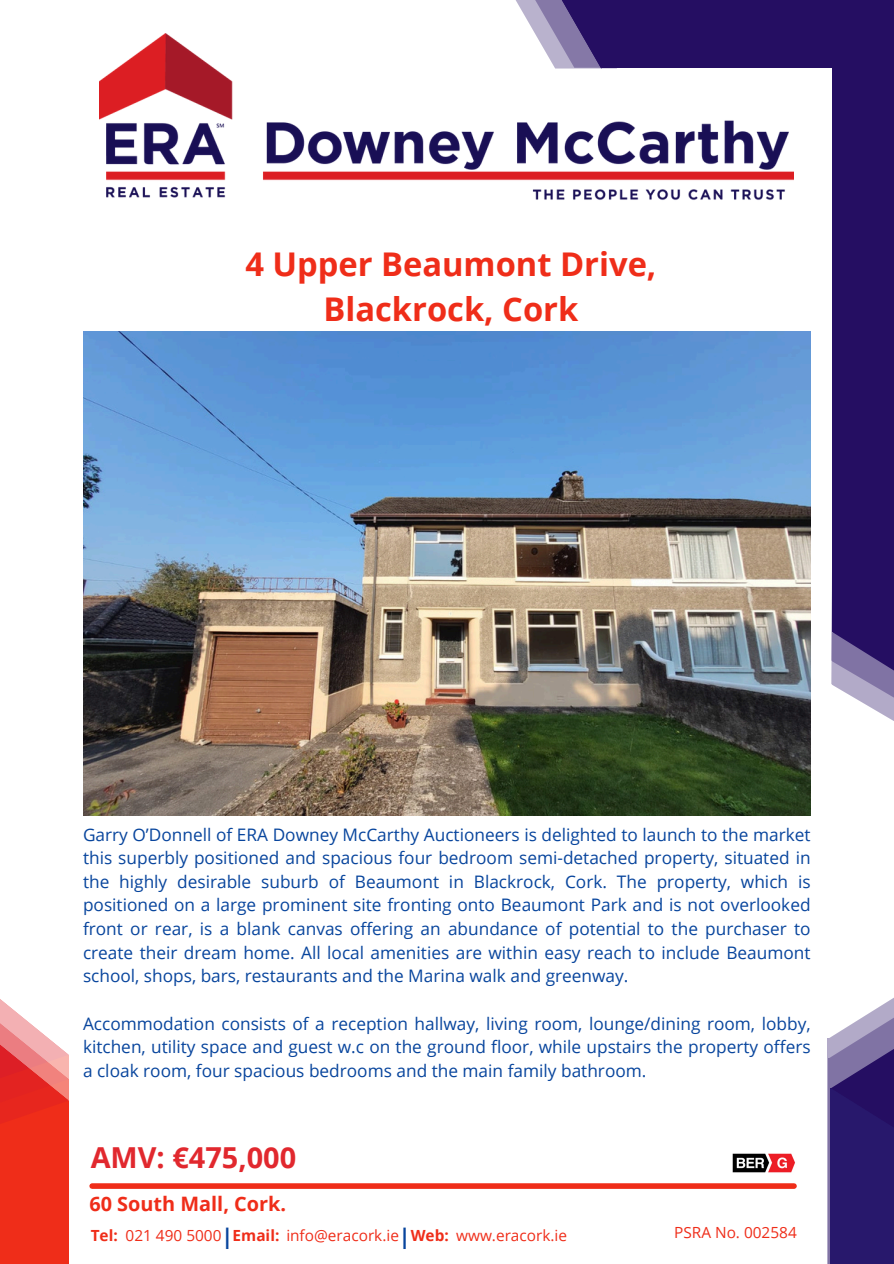
<style>
.page{position:relative;width:894px;height:1264px;background:#fff}
.page>*{position:absolute;margin:0;border:0;box-sizing:border-box;transform-origin:0 0}
.t1{font:700 32.7px/45px "Open Sans";color:#ef2d19;text-align:center}
.t2{font:700 28.8px "Open Sans";color:#e1282e}
.t3{font:700 21.3px "Open Sans";color:#08459d}
.t4{font:700 19.8px "Open Sans";color:#ef2d19}
.t5{font:17.25px/23.7px "Open Sans";color:#08459d;text-align:justify}
.t6{font:15.3px "Open Sans";color:#ef2d19}
.t7{font:700 15.3px "Open Sans";color:#ef2d19}
</style>
<div class="page">
<svg style="left:515px;top:0;width:13px;height:21px"></svg>
<svg style="left:528px;top:0;width:27px;height:33px"></svg>
<div style="left:602px;top:0;width:291px;height:68px;background:#250e62"></div>
<svg style="left:831px;top:585px;width:62px;height:136px"></svg>
<div style="left:832px;top:0;width:61px;height:631px;background:#250e62"></div>
<svg style="left:832px;top:631px;width:61px;height:60px;background:#6c5d95"></svg>
<div style="left:92px;top:1183px;width:701px;height:5px;background:#ef2d19"></div>
<svg style="left:555px;top:0;width:47px;height:33px;background:#453279"></svg>
<div style="left:0;top:1054px;width:68px;height:209px;background:#ef2d19"></div>
<svg style="left:0;top:999px;width:69px;height:155px"></svg>
<div style="left:826px;top:1038px;width:67px;height:225px;background:#b2aac8"></div>
<div style="left:828px;top:1058px;width:65px;height:205px;background:#28186c"></div>
<svg style="left:828px;top:998px;width:65px;height:142px"></svg>
<img style="left:99px;top:33px;width:694px;height:167px">
<img style="left:83px;top:331px;width:727px;height:484px">
<img style="left:732px;top:1153px;width:63px;height:20px">
<h4 class="t1" style="left:245px;top:241px;width:412px">4 Upper Beaumont Drive,<br>Blackrock, Cork</h4>
<h2 class="t5" style="left:83px;top:822px;width:729px">Garry O’Donnell of ERA Downey McCarthy Auctioneers is delighted to launch to the market this superbly positioned and spacious four bedroom semi-detached property, situated in the highly desirable suburb of Beaumont in Blackrock, Cork. The property, which is positioned on a large prominent site fronting onto Beaumont Park and is not overlooked front or rear, is a blank canvas offering an abundance of potential to the purchaser to create their dream home. All local amenities are within easy reach to include Beaumont school, shops, bars, restaurants and the Marina walk and greenway.</h2>
<p class="t5" style="left:83px;top:1011px;width:729px">Accommodation consists of a reception hallway, living room, lounge/dining room, lobby, kitchen, utility space and guest w.c on the ground floor, while upstairs the property offers a cloak room, four spacious bedrooms and the main family bathroom.</p>
<h4 class="t2" style="left:91px;top:1137px;width:207px">AMV: €475,000</h4>
<p class="t4" style="left:89px;top:1190px;width:198px">60 South Mall, Cork.</p>
<p class="t7" style="left:91px;top:1224px;width:29px">Tel:</p>
<h1 class="t6" style="left:126px;top:1224px;width:97px">021 490 5000</h1>
<p class="t3" style="left:221px;top:1220px;width:13px">|</p>
<p class="t7" style="left:232px;top:1224px;width:48px">Email:</p>
<p class="t6" style="left:286px;top:1224px;width:114px">info@eracork.ie</p>
<p class="t3" style="left:399px;top:1220px;width:13px">|</p>
<p class="t7" style="left:410px;top:1224px;width:40px">Web:</p>
<p class="t6" style="left:456px;top:1224px;width:112px">www.eracork.ie</p>
<p class="t6" style="left:674px;top:1221px;width:124px">PSRA No. 002584</p>
</div>
